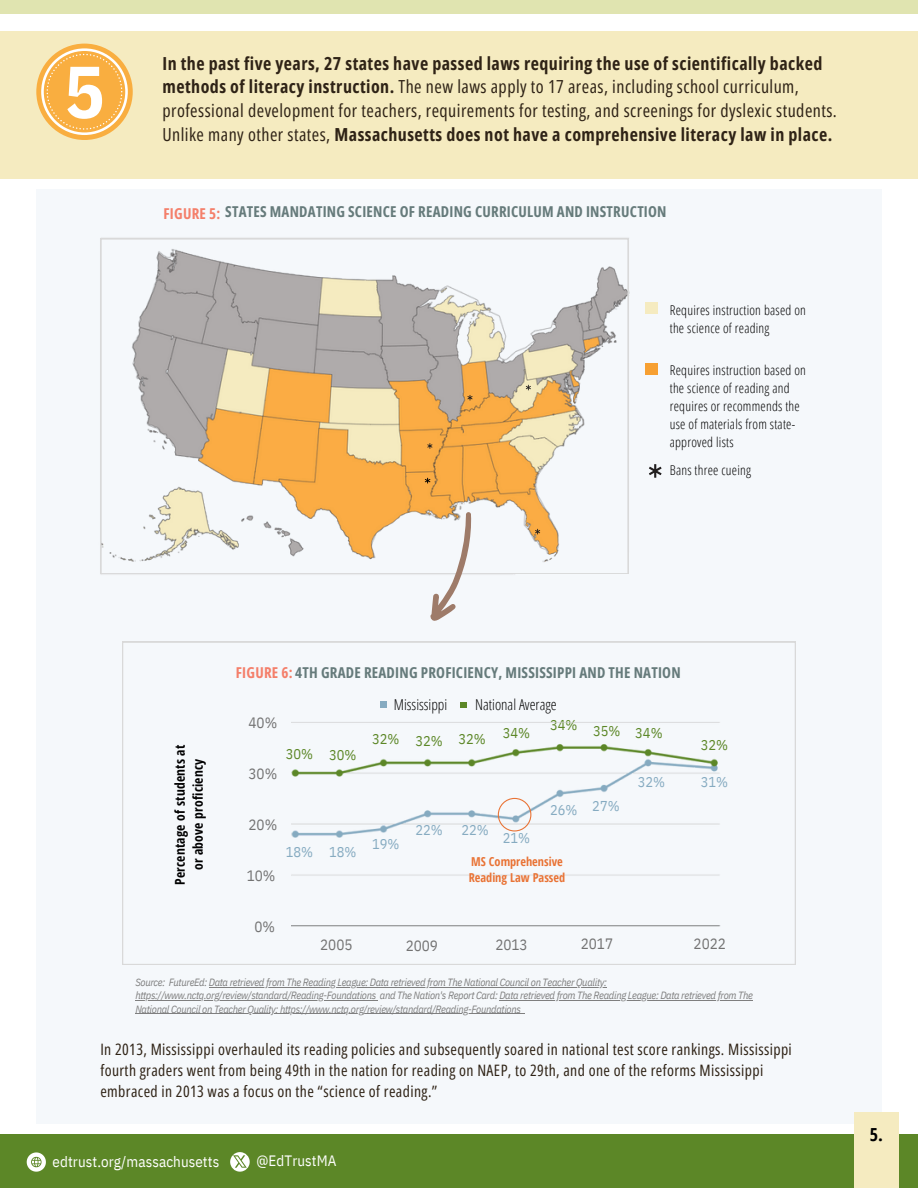
<style>
.page{position:relative;width:918px;height:1188px;background:#fff}
.page>*{position:absolute;margin:0;border:0;box-sizing:border-box;transform-origin:0 0}
.t1{font:700 73.35px "IBM Plex Sans Cond";color:#fff}
.t2{font:700 18px/23.7px "Open Sans Condensed";letter-spacing:.025em;color:#2f2316}
.t3{font:700 18px "Open Sans Condensed";color:#000}
.t4{font:15.75px/21.3px "Open Sans Condensed";letter-spacing:.025em;color:#2f2316}
.t5{font:700 15px "Open Sans Condensed";letter-spacing:.015em;color:#667b7b}
.t6{font:15px "IBM Plex Sans Cond";letter-spacing:.005em;color:#fff}
.t7{font:15px "IBM Plex Sans Cond";color:#737373}
.t8{font:300 15px "Open Sans Condensed";color:#000}
.t9{font:14.25px "IBM Plex Sans Cond";color:#86abc1}
.t10{font:14.25px "IBM Plex Sans Cond";color:#5c8727}
.t11{font:300 13.5px/18px "Open Sans Condensed";letter-spacing:.02em;color:#000}
.t12{font:700 13.5px/18px "Open Sans Condensed";letter-spacing:.015em;color:#000;text-align:center}
.t13{font:700 12.3px/16.4px "Open Sans Condensed";color:#e97335}
.t14{font:italic 10.5px/13.2px "IBM Plex Sans Cond";letter-spacing:-.03em;color:#7f7f7f}
.s1{font-weight:400}
.s2{color:#f47f6a}
</style>
<div class="page">
<div style="left:36px;top:190px;width:846px;height:934px;background:#f5f8fb"></div>
<div style="left:0;top:31px;width:918px;height:148px;background:#f5ebc0"></div>
<div style="left:645px;top:363px;width:13px;height:12px;background:#f7a032"></div>
<svg style="left:649px;top:464px;width:12px;height:14px"></svg>
<div style="left:0;top:0;width:918px;height:14px;background:#e0e4b0"></div>
<div style="left:36px;top:44px;width:97px;height:96px;background:#f9ae40;border-radius:50%"></div>
<svg style="left:41px;top:48px;width:87px;height:87px"></svg>
<div style="left:645px;top:302px;width:13px;height:12px;background:#f5ebc0"></div>
<svg style="left:100px;top:238px;width:528px;height:336px"></svg>
<svg style="left:416px;top:512px;width:71px;height:109px"></svg>
<div style="left:0;top:1134px;width:918px;height:54px;background:#5c8727"></div>
<div style="left:854px;top:1113px;width:45px;height:75px;background:#f5ebc0"></div>
<svg style="left:27px;top:1152px;width:19px;height:20px"></svg>
<svg style="left:230px;top:1152px;width:20px;height:20px"></svg>
<svg style="left:233px;top:1155px;width:14px;height:13px"></svg>
<svg style="left:122px;top:642px;width:674px;height:323px"></svg>
<svg style="left:498px;top:798px;width:33px;height:33px"></svg>
<hr style="left:209px;top:987px;width:398px;height:1px;background:#7f7f7f">
<hr style="left:135px;top:1000px;width:241px;height:1px;background:#7f7f7f">
<hr style="left:499px;top:1000px;width:254px;height:1px;background:#7f7f7f">
<hr style="left:135px;top:1013px;width:386px;height:1px;background:#7f7f7f">
<h1 class="t1" style="left:65px;top:43px;width:41px">5</h1>
<p class="t2" style="left:162px;top:51px;width:676px">In the past five years, 27 states have passed laws requiring the use of scientifically backed methods of literacy instruction. <span class="s1">The new laws apply to 17 areas, including school curriculum, professional development for teachers, requirements for testing, and screenings for dyslexic students.<br>Unlike many other states,</span> Massachusetts does not have a comprehensive literacy law in place.</p>
<p class="t5" style="left:164px;top:201px;width:505px"><span class="s2">FIGURE 5:</span> STATES MANDATING SCIENCE OF READING CURRICULUM AND INSTRUCTION</p>
<p class="t11" style="left:670px;top:300px;width:138px">Requires instruction based on the science of reading</p>
<p class="t11" style="left:670px;top:361px;width:138px">Requires instruction based on the science of reading and requires or recommends the use of materials from state&shy;approved lists</p>
<p class="t11" style="left:670px;top:460px;width:83px">Bans three cueing</p>
<p class="t5" style="left:236px;top:662px;width:446px"><span class="s2">FIGURE 6:</span> 4TH GRADE READING PROFICIENCY, MISSISSIPPI AND THE NATION</p>
<p class="t12" style="left:171px;top:885px;width:142px;rotate:-90deg">Percentage of students at or above proficiency</p>
<p class="t7" style="left:249px;top:712px;width:30px">40%</p>
<p class="t7" style="left:249px;top:764px;width:30px">30%</p>
<p class="t10" style="left:286px;top:745px;width:72px">30% 30%</p>
<p class="t7" style="left:249px;top:815px;width:30px">20%</p>
<p class="t7" style="left:247px;top:866px;width:30px">10%</p>
<p class="t9" style="left:286px;top:842px;width:72px">18% 18%</p>
<p class="t8" style="left:394px;top:694px;width:55px">Mississippi</p>
<p class="t8" style="left:475px;top:694px;width:83px">National Average</p>
<p class="t10" style="left:372px;top:729px;width:159px">32% 32% 32% 34%</p>
<p class="t10" style="left:550px;top:721px;width:114px">34% 35% 34%</p>
<p class="t10" style="left:701px;top:735px;width:29px">32%</p>
<p class="t9" style="left:372px;top:834px;width:29px">19%</p>
<p class="t9" style="left:415px;top:821px;width:29px">22%</p>
<p class="t9" style="left:462px;top:821px;width:29px">22%</p>
<p class="t9" style="left:503px;top:829px;width:29px">21%</p>
<p class="t9" style="left:550px;top:798px;width:71px">26% 27%</p>
<p class="t13" style="left:469px;top:853px;width:98px">MS Comprehensive<br>Reading Law Passed</p>
<p class="t9" style="left:638px;top:773px;width:29px">32%</p>
<p class="t9" style="left:701px;top:773px;width:29px">31%</p>
<p class="t7" style="left:254px;top:916px;width:22px">0%</p>
<p class="t7" style="left:320px;top:934px;width:34px">2005</p>
<p class="t7" style="left:406px;top:936px;width:34px">2009</p>
<p class="t7" style="left:495px;top:934px;width:34px">2013</p>
<p class="t7" style="left:694px;top:934px;width:34px">2022</p>
<p class="t7" style="left:581px;top:934px;width:34px">2017</p>
<p class="t14" style="left:135px;top:976px;width:619px">Source: FutureEd: Data retrieved from The Reading League: Data retrieved from The National Council on Teacher Quality: https://www.nctq.org/review/standard/Reading-Foundations and The Nation's Report Card: Data retrieved from The Reading League: Data retrieved from The<br>National Council on Teacher Quality: https://www.nctq.org/review/standard/Reading-Foundations</p>
<p class="t4" style="left:100px;top:1038px;width:693px">In 2013, Mississippi overhauled its reading policies and subsequently soared in national test score rankings. Mississippi fourth graders went from being 49th in the nation for reading on NAEP, to 29th, and one of the reforms Mississippi embraced in 2013 was a focus on the “science of reading.”</p>
<p class="t6" style="left:53px;top:1151px;width:168px">edtrust.org/massachusetts</p>
<p class="t6" style="left:256px;top:1151px;width:81px">@EdTrustMA</p>
<p class="t3" style="left:870px;top:1122px;width:15px">5.</p>
</div>
